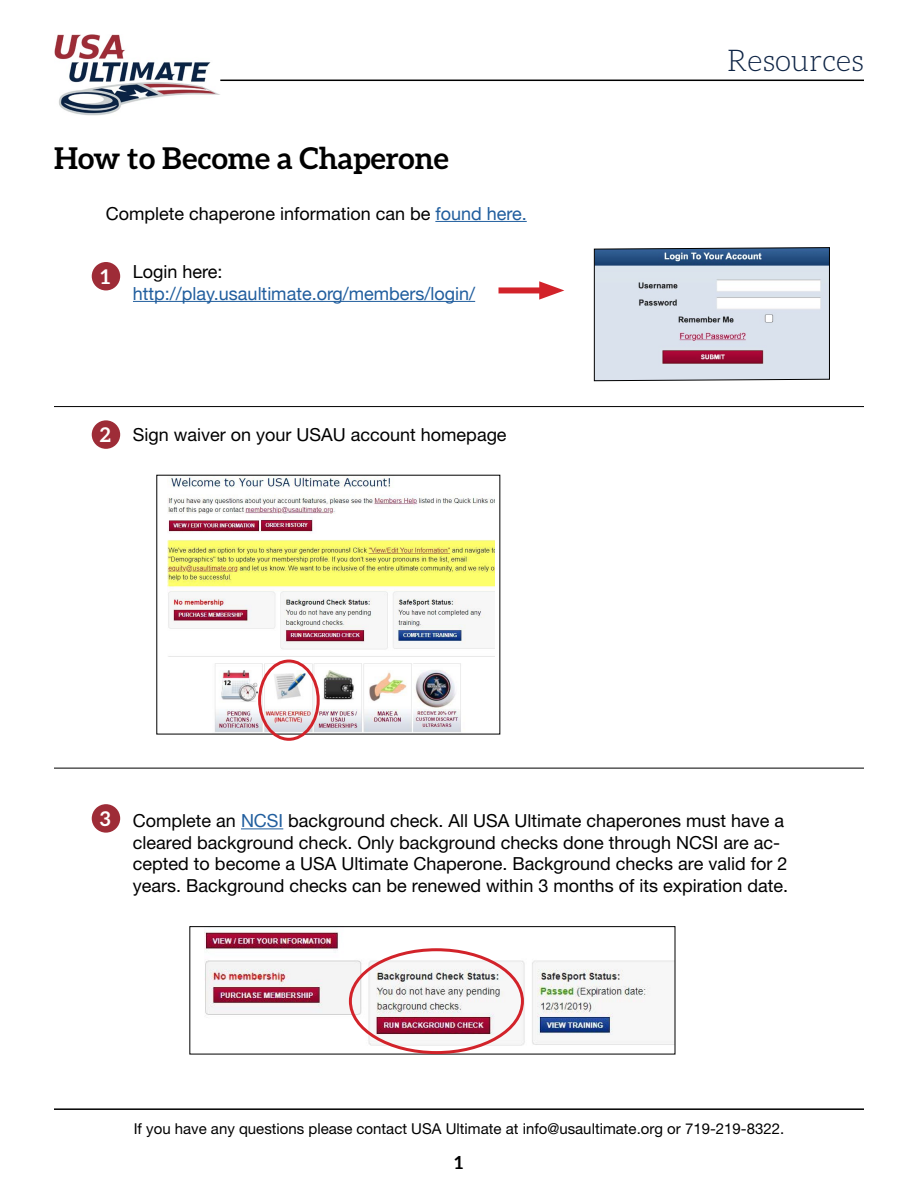
<style>
.page{position:relative;width:918px;height:1188px;background:#fff}
.page>*{position:absolute;margin:0;border:0;box-sizing:border-box;transform-origin:0 0}
.t1{font:700 30px "Aleo";color:#000}
.t2{font:300 30px "Aleo";color:#0e2445}
.t3{font:700 20.25px "Aleo";color:#fff}
.t4{font:18px/21.6px "Helvetica Neue";color:#000}
.t5{font:18px "Helvetica Neue";color:#215e9e}
.t6{font:18px "Helvetica Neue";color:#000}
.t7{font:700 18px "Aleo";color:#000}
.t8{font:15px "Helvetica Neue";color:#000}
.s1{color:#215e9e}
</style>
<div class="page">
<img style="left:54px;top:35px;width:166px;height:81px">
<hr style="left:220px;top:80px;width:644px;height:1px;background:#000">
<hr style="left:54px;top:1108px;width:810px;height:2px;background:#000">
<hr style="left:133px;top:301px;width:342px;height:1px;background:#215e9e">
<hr style="left:241px;top:828px;width:42px;height:1px;background:#215e9e">
<hr style="left:54px;top:406px;width:810px;height:1px;background:#000">
<hr style="left:54px;top:768px;width:810px;height:1px;background:#000">
<div style="left:92px;top:420px;width:28px;height:29px;background:#9e2c37;border-radius:50%"></div>
<div style="left:92px;top:804px;width:28px;height:29px;background:#9e2c37;border-radius:50%"></div>
<div style="left:92px;top:262px;width:28px;height:28px;background:#9e2c37;border-radius:50%"></div>
<svg style="left:594px;top:247px;width:236px;height:134px;background:#bec2d1"></svg>
<div style="left:499px;top:287px;width:51px;height:6px;background:#d2232a"></div>
<svg style="left:539px;top:281px;width:25px;height:19px"></svg>
<hr style="left:435px;top:221px;width:92px;height:1px;background:#215e9e">
<img style="left:167px;top:477px;width:328px;height:255px">
<div style="left:258px;top:660px;width:62px;height:81px;border:3px solid #d2232a;border-radius:50%"></div>
<img style="left:205px;top:931px;width:468px;height:121px">
<div style="left:190px;top:926px;width:485px;height:128px;border:1px solid #000"></div>
<div style="left:349px;top:948px;width:175px;height:106px;border:3px solid #d2232a;border-radius:50%"></div>
<h1 class="t1" style="left:54px;top:141px;width:396px">How to Become a Chaperone</h1>
<p class="t4" style="left:106px;top:202px;width:422px">Complete chaperone information can be <span class="s1">found here.</span></p>
<p class="t3" style="left:100px;top:265px;width:11px">1</p>
<p class="t6" style="left:133px;top:259px;width:91px">Login here:</p>
<p class="t5" style="left:133px;top:280px;width:344px">http://play.usaultimate.org/members/login/</p>
<p class="t3" style="left:100px;top:423px;width:12px">2</p>
<p class="t4" style="left:133px;top:423px;width:375px">Sign waiver on your USAU account homepage</p>
<h1 class="t2" style="left:727px;top:44px;width:138px">Resources</h1>
<p class="t3" style="left:100px;top:807px;width:12px">3</p>
<p class="t4" style="left:133px;top:810px;width:657px">Complete an <span class="s1">NCSI</span> background check. All USA Ultimate chaperones must have a cleared background check. Only background checks done through NCSI are ac&shy;cepted to become a USA Ultimate Chaperone. Background checks are valid for 2 years. Background checks can be renewed within 3 months of its expiration date.</p>
<p class="t8" style="left:134px;top:1119px;width:652px">If you have any questions please contact USA Ultimate at info@usaultimate.org or 719-219-8322.</p>
<p class="t7" style="left:455px;top:1152px;width:10px">1</p>
</div>
